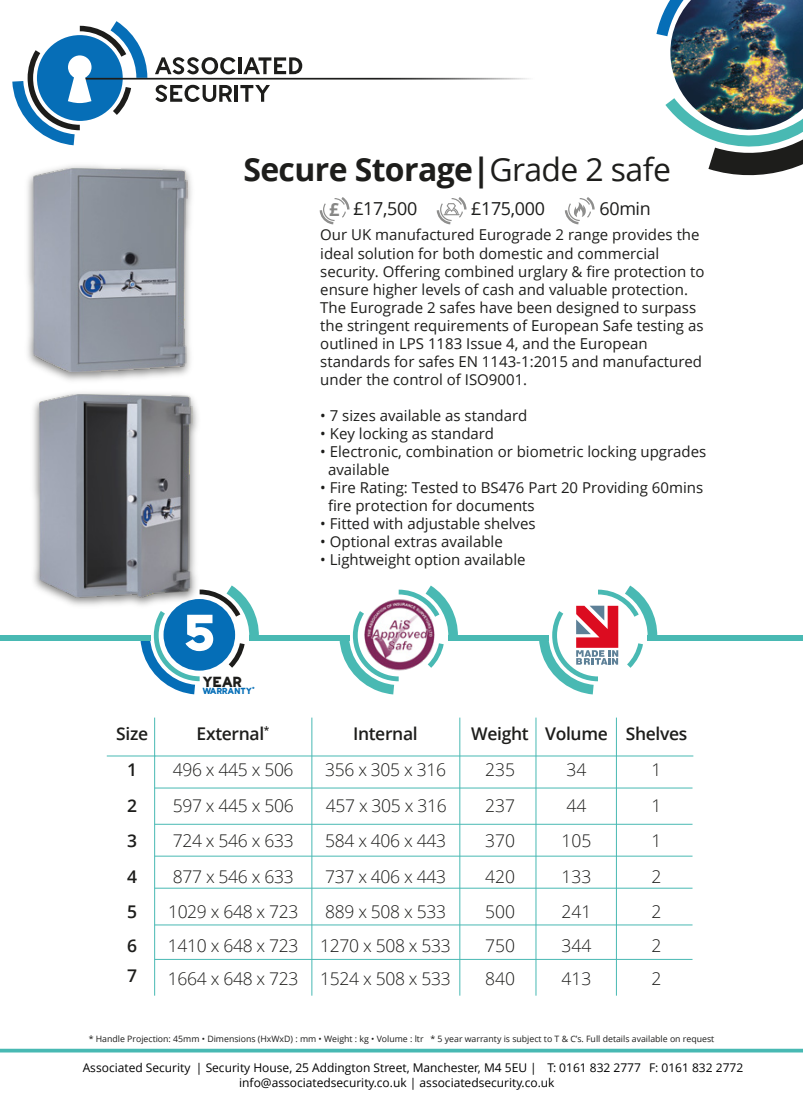
<style>
.page{position:relative;width:803px;height:1112px;background:#fff}
.page>*{position:absolute;margin:0;border:0;box-sizing:border-box;transform-origin:0 0}
.t1{font:800 53.62px "Wavehaus 158";color:#fff}
.t2{font:700 32px "Open Sans";letter-spacing:-.02em;color:#1d1d1b}
.t3{font:700 18.12px "Open Sans";color:#1d1d1b}
.t4{font:17.88px "Open Sans";letter-spacing:-.02em;color:#1d1d1b}
.t5{font:300 17.5px "Open Sans";letter-spacing:-.02em;color:#1d1d1b}
.t6{font:600 17.5px/30px "Open Sans";letter-spacing:-.02em;color:#1d1d1b}
.t7{font:800 15.25px "Wavehaus 158";color:#1d1d1b}
.t8{font:15px/18px "Open Sans";color:#1d1d1b}
.t9{font:12px/15px "Open Sans";color:#000}
.t10{font:800 9.25px "Wavehaus 158";color:#056eb7}
.t11{font:8.75px "Open Sans";color:#1d1d1b}
.s1{font-weight:400}
</style>
<div class="page">
<hr style="left:155px;top:755px;width:538px;height:1px;background:#48b9b3">
<hr style="left:155px;top:787px;width:537px;height:1px;background:#48b9b3">
<hr style="left:155px;top:823px;width:537px;height:1px;background:#48b9b3">
<hr style="left:155px;top:855px;width:537px;height:1px;background:#48b9b3">
<hr style="left:155px;top:958px;width:537px;height:1px;background:#48b9b3">
<hr style="left:155px;top:887px;width:537px;height:1px;background:#48b9b3">
<hr style="left:154px;top:717px;width:1px;height:278px;background:#48b9b3">
<hr style="left:107px;top:755px;width:48px;height:1px;background:#48b9b3">
<hr style="left:155px;top:924px;width:537px;height:1px;background:#48b9b3">
<hr style="left:312px;top:717px;width:1px;height:278px;background:#48b9b3">
<hr style="left:459px;top:717px;width:1px;height:278px;background:#48b9b3">
<hr style="left:536px;top:717px;width:1px;height:278px;background:#48b9b3">
<hr style="left:616px;top:717px;width:1px;height:278px;background:#48b9b3">
<svg style="left:12px;top:21px;width:517px;height:124px"></svg>
<svg style="left:656px;top:3px;width:12px;height:33px"></svg>
<svg style="left:665px;top:103px;width:138px;height:73px"></svg>
<img style="left:668px;top:0;width:135px;height:135px">
<svg style="left:140px;top:585px;width:119px;height:109px"></svg>
<svg style="left:339px;top:585px;width:119px;height:109px"></svg>
<div style="left:249px;top:635px;width:100px;height:6px;background:#49b9b3"></div>
<div style="left:0;top:635px;width:150px;height:6px;background:#49b9b3"></div>
<div style="left:448px;top:635px;width:101px;height:6px;background:#49b9b3"></div>
<div style="left:647px;top:635px;width:156px;height:6px;background:#49b9b3"></div>
<svg style="left:539px;top:585px;width:118px;height:109px"></svg>
<img style="left:355px;top:595px;width:88px;height:78px">
<img style="left:27px;top:165px;width:165px;height:216px">
<img style="left:33px;top:168px;width:154px;height:203px">
<img style="left:33px;top:392px;width:171px;height:219px">
<img style="left:40px;top:394px;width:153px;height:204px">
<svg style="left:320px;top:197px;width:29px;height:27px"></svg>
<svg style="left:437px;top:197px;width:29px;height:27px"></svg>
<svg style="left:565px;top:197px;width:30px;height:27px"></svg>
<svg style="left:0;top:1048px;width:803px;height:4px;fill:#48b9b3"></svg>
<h2 class="t2" style="left:243px;top:146px;width:429px">Secure Storage|<span class="s1">Grade 2 safe</span></h2>
<p class="t3" style="left:329px;top:197px;width:12px">£</p>
<p class="t4" style="left:353px;top:196px;width:65px">£17,500</p>
<p class="t4" style="left:471px;top:196px;width:75px">£175,000</p>
<p class="t4" style="left:599px;top:196px;width:53px">60min</p>
<h1 class="t1" style="left:183px;top:603px;width:34px">5</h1>
<p class="t7" style="left:202px;top:673px;width:41px">YEAR</p>
<p class="t10" style="left:202px;top:686px;width:54px">WARRANTY<sup>*</sup></p>
<p class="t8" style="left:320px;top:225px;width:386px">Our UK manufactured Eurograde 2 range provides the ideal solution for both domestic and commercial security. Offering combined urglary &amp; fire protection to ensure higher levels of cash and valuable protection.<br>The Eurograde 2 safes have been designed to surpass the stringent requirements of European Safe testing as outlined in LPS 1183 Issue 4, and the European standards for safes EN 1143-1:2015 and manufactured under the control of ISO9001.</p>
<p class="t8" style="left:320px;top:405px;width:209px">• 7 sizes available as standard</p>
<p class="t8" style="left:320px;top:423px;width:175px">• Key locking as standard</p>
<p class="t8" style="left:328px;top:441px;width:380px;text-indent:-8px">• Electronic, combination or biometric locking upgrades available</p>
<p class="t8" style="left:328px;top:477px;width:377px;text-indent:-8px">• Fire Rating: Tested to BS476 Part 20 Providing 60mins fire protection for documents</p>
<p class="t8" style="left:320px;top:513px;width:217px">• Fitted with adjustable shelves</p>
<p class="t8" style="left:320px;top:531px;width:184px">• Optional extras available</p>
<p class="t8" style="left:320px;top:549px;width:207px">• Lightweight option available</p>
<p class="t6" style="left:116px;top:718px;width:33px">Size</p>
<p class="t6" style="left:197px;top:718px;width:74px">External<sup>*</sup></p>
<p class="t6" style="left:353px;top:718px;width:66px">Internal</p>
<p class="t6" style="left:471px;top:718px;width:218px">Weight Volume Shelves</p>
<p class="t6" style="left:127px;top:754px;width:11px">1</p>
<p class="t5" style="left:173px;top:758px;width:122px">496 x 445 x 506</p>
<p class="t5" style="left:325px;top:758px;width:122px">356 x 305 x 316</p>
<p class="t5" style="left:485px;top:758px;width:31px">235</p>
<p class="t5" style="left:567px;top:758px;width:21px">34</p>
<p class="t5" style="left:651px;top:758px;width:11px">1</p>
<p class="t6" style="left:127px;top:790px;width:11px">2</p>
<p class="t5" style="left:173px;top:793px;width:122px">597 x 445 x 506</p>
<p class="t5" style="left:326px;top:793px;width:122px">457 x 305 x 316</p>
<p class="t5" style="left:485px;top:793px;width:31px">237</p>
<p class="t5" style="left:567px;top:793px;width:21px">44</p>
<p class="t5" style="left:651px;top:793px;width:11px">1</p>
<p class="t6" style="left:127px;top:825px;width:11px">3</p>
<p class="t5" style="left:173px;top:828px;width:122px">724 x 546 x 633</p>
<p class="t5" style="left:325px;top:828px;width:122px">584 x 406 x 443</p>
<p class="t5" style="left:485px;top:828px;width:31px">370</p>
<p class="t5" style="left:562px;top:828px;width:31px">105</p>
<p class="t5" style="left:651px;top:828px;width:11px">1</p>
<p class="t6" style="left:127px;top:860px;width:11px">4</p>
<p class="t5" style="left:173px;top:864px;width:122px">877 x 546 x 633</p>
<p class="t5" style="left:325px;top:864px;width:122px">737 x 406 x 443</p>
<p class="t5" style="left:485px;top:864px;width:31px">420</p>
<p class="t5" style="left:562px;top:864px;width:31px">133</p>
<p class="t5" style="left:652px;top:864px;width:11px">2</p>
<p class="t6" style="left:127px;top:896px;width:11px">5</p>
<p class="t5" style="left:168px;top:899px;width:132px">1029 x 648 x 723</p>
<p class="t5" style="left:325px;top:899px;width:122px">889 x 508 x 533</p>
<p class="t5" style="left:485px;top:899px;width:31px">500</p>
<p class="t5" style="left:562px;top:899px;width:31px">241</p>
<p class="t5" style="left:652px;top:899px;width:11px">2</p>
<p class="t6" style="left:127px;top:930px;width:11px">6<br>7</p>
<p class="t5" style="left:168px;top:933px;width:284px">1410 x 648 x 723 1270 x 508 x 533</p>
<p class="t5" style="left:485px;top:933px;width:31px">750</p>
<p class="t5" style="left:561px;top:933px;width:31px">344</p>
<p class="t5" style="left:651px;top:933px;width:11px">2</p>
<p class="t5" style="left:168px;top:965px;width:284px">1664 x 648 x 723 1524 x 508 x 533</p>
<p class="t5" style="left:485px;top:965px;width:31px">840</p>
<p class="t5" style="left:561px;top:965px;width:31px">413</p>
<p class="t5" style="left:651px;top:965px;width:11px">2</p>
<p class="t11" style="left:89px;top:1032px;width:627px">* Handle Projection: 45mm • Dimensions (HxWxD) : mm • Weight : kg • Volume : ltr * 5 year warranty is subject to T &amp; C’s. Full details available on request</p>
<p class="t9" style="left:239px;top:1059px;width:505px;text-indent:-156px">Associated Security | Security House, 25 Addington Street, Manchester, M4 5EU | T: 0161 832 2777 F: 0161 832 2772 info@associatedsecurity.co.uk | associatedsecurity.co.uk</p>
</div>
